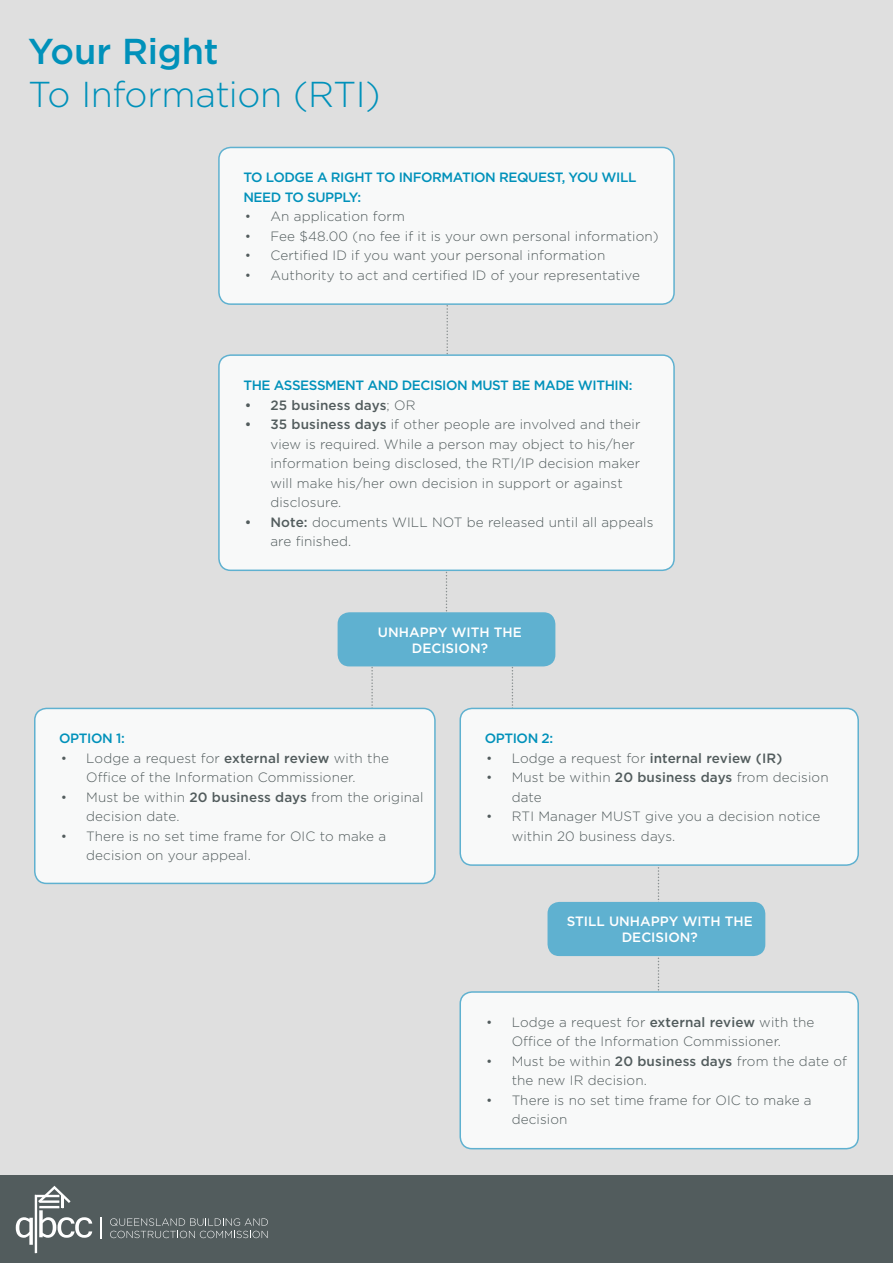
<style>
.page{position:relative;width:893px;height:1263px;background:#dfdfdf}
.page>*{position:absolute;margin:0;border:0;box-sizing:border-box;transform-origin:0 0}
.t1{font:300 36px "Gotham";letter-spacing:-.015em;color:#0091ba}
.t2{font:500 36px "Gotham";letter-spacing:-.005em;color:#0091ba}
.t3{font:300 13.5px/19.5px "Gotham";letter-spacing:.01em;color:#525c5d}
.t4{font:500 13.5px/19.5px "Gotham";letter-spacing:-.03em;color:#0091ba}
.t5{font:500 13.5px "Gotham";letter-spacing:.01em;color:#525c5d}
.t6{font:500 13.5px/16.2px "Gotham";color:#fff;text-align:center}
.s1{font-weight:300}
.s2{font-weight:500}
</style>
<div class="page">
<svg style="left:512px;top:666px;width:1px;height:42px"></svg>
<svg style="left:658px;top:867px;width:1px;height:35px"></svg>
<svg style="left:658px;top:956px;width:1px;height:35px"></svg>
<svg style="left:371px;top:666px;width:2px;height:42px"></svg>
<svg style="left:446px;top:571px;width:1px;height:41px"></svg>
<svg style="left:446px;top:305px;width:2px;height:49px"></svg>
<div style="left:338px;top:612px;width:217px;height:54px;background:#5fb1d0;border-radius:12px"></div>
<div style="left:219px;top:147px;width:455px;height:157px;background:#f8f9f9;border-radius:12px"></div>
<div style="left:218px;top:147px;width:457px;height:158px;border:2px solid #5fb1d0;border-radius:12px"></div>
<div style="left:219px;top:355px;width:455px;height:215px;background:#f8f9f9;border-radius:12px"></div>
<div style="left:218px;top:354px;width:457px;height:217px;border:2px solid #5fb1d0;border-radius:12px"></div>
<div style="left:35px;top:708px;width:400px;height:175px;background:#f8f9f9;border-radius:12px"></div>
<div style="left:34px;top:708px;width:402px;height:176px;border:2px solid #5fb1d0;border-radius:12px"></div>
<div style="left:460px;top:708px;width:398px;height:157px;background:#f8f9f9;border-radius:12px"></div>
<div style="left:459px;top:708px;width:400px;height:158px;border:2px solid #5fb1d0;border-radius:12px"></div>
<div style="left:547px;top:902px;width:218px;height:54px;background:#5fb1d0;border-radius:12px"></div>
<div style="left:460px;top:992px;width:398px;height:157px;background:#f8f9f9;border-radius:12px"></div>
<div style="left:459px;top:991px;width:400px;height:158px;border:2px solid #5fb1d0;border-radius:12px"></div>
<div style="left:0;top:1176px;width:893px;height:87px;background:#525c5d"></div>
<hr style="left:100px;top:1217px;width:2px;height:21px;background:#fff">
<svg style="left:16px;top:1186px;width:76px;height:67px"></svg>
<svg style="left:110px;top:1218px;width:158px;height:20px"></svg>
<h1 class="t2" style="left:28px;top:27px;width:192px">Your Right</h1>
<h1 class="t1" style="left:28px;top:71px;width:354px">To Information (RTI)</h1>
<p class="t4" style="left:243px;top:168px;width:395px">TO LODGE A RIGHT TO INFORMATION REQUEST, YOU WILL<br>NEED TO SUPPLY:</p>
<p class="t3" style="left:245px;top:207px;width:161px">• An application form</p>
<p class="t3" style="left:245px;top:226px;width:415px">• Fee $48.00 (no fee if it is your own personal information)</p>
<p class="t3" style="left:245px;top:246px;width:362px">• Certified ID if you want your personal information</p>
<p class="t3" style="left:245px;top:265px;width:397px">• Authority to act and certified ID of your representative</p>
<p class="t4" style="left:243px;top:375px;width:391px">THE ASSESSMENT AND DECISION MUST BE MADE WITHIN:</p>
<p class="t5" style="left:245px;top:396px;width:172px">• 25 business days<span class="s1">; OR</span></p>
<p class="t3" style="left:270px;top:414px;width:372px;text-indent:-26px"><span class="s2">• 35 business days</span> if other people are involved and their view is required. While a person may object to his/her information being disclosed, the RTI/IP decision maker will make his/her own decision in support or against disclosure.</p>
<p class="t3" style="left:270px;top:512px;width:385px;text-indent:-26px"><span class="s2">• Note:</span> documents WILL NOT be released until all appeals are finished.</p>
<p class="t6" style="left:378px;top:624px;width:145px">UNHAPPY WITH THE<br>DECISION?</p>
<p class="t4" style="left:59px;top:729px;width:67px">OPTION 1:</p>
<p class="t3" style="left:61px;top:748px;width:330px;text-align:center">• Lodge a request for <span class="s2">external review</span> with the<br>Office of the Information Commissioner.</p>
<p class="t3" style="left:86px;top:787px;width:339px;text-indent:-26px">• Must be within <span class="s2">20 business days</span> from the original decision date.</p>
<p class="t3" style="left:86px;top:826px;width:301px;text-indent:-26px">• There is no set time frame for OIC to make a decision on your appeal.</p>
<p class="t4" style="left:485px;top:729px;width:70px">OPTION 2:</p>
<p class="t5" style="left:486px;top:749px;width:298px"><span class="s1">• Lodge a request for</span> internal review (IR)</p>
<p class="t3" style="left:512px;top:767px;width:318px;text-indent:-26px">• Must be within <span class="s2">20 business days</span> from decision date</p>
<p class="t3" style="left:512px;top:806px;width:310px;text-indent:-26px">• RTI Manager MUST give you a decision notice within 20 business days.</p>
<p class="t6" style="left:567px;top:913px;width:188px">STILL UNHAPPY WITH THE<br>DECISION?</p>
<p class="t3" style="left:486px;top:1012px;width:330px;text-align:center">• Lodge a request for <span class="s2">external review</span> with the<br>Office of the Information Commissioner.</p>
<p class="t3" style="left:512px;top:1051px;width:337px;text-indent:-26px">• Must be within <span class="s2">20 business days</span> from the date of the new IR decision.</p>
<p class="t3" style="left:512px;top:1090px;width:301px;text-indent:-26px">• There is no set time frame for OIC to make a decision</p>
</div>
